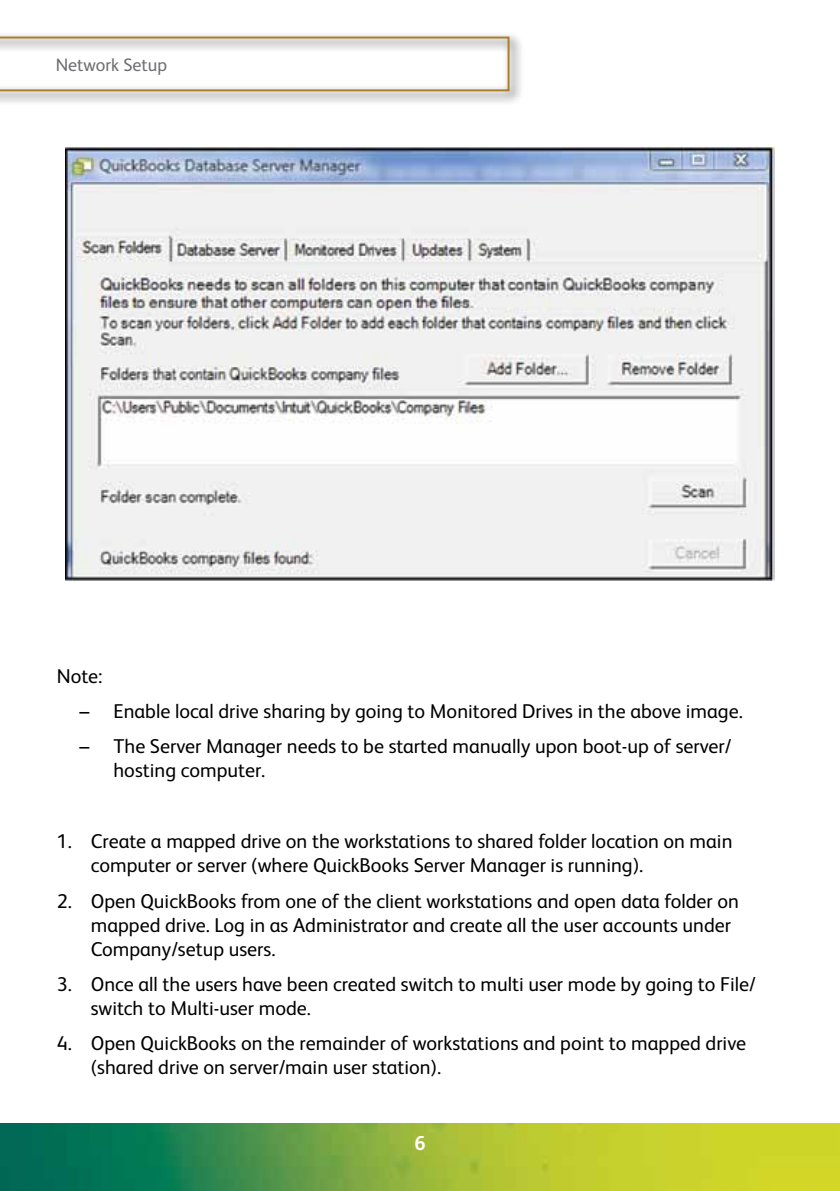
<style>
.page{position:relative;width:840px;height:1191px;background:#fff}
.page>*{position:absolute;margin:0;border:0;box-sizing:border-box;transform-origin:0 0}
.t1{font:20px/24px "FS Albert";color:#000}
.t2{font:700 20px "FS Albert";color:#fff}
.t3{font:18px "FS Albert";color:#6d6e71}
</style>
<div class="page">
<img style="left:0;top:1123px;width:839px;height:68px">
<div style="left:0;top:31px;width:524px;height:75px;background:#000;opacity:.55"></div>
<svg style="left:0;top:37px;width:509px;height:54px"></svg>
<img style="left:65px;top:147px;width:709px;height:433px">
<p class="t3" style="left:56px;top:53px;width:113px">Network Setup</p>
<p class="t1" style="left:57px;top:663px;width:47px">Note:</p>
<p class="t1" style="left:79px;top:698px;width:664px">– Enable local drive sharing by going to Monitored Drives in the above image.</p>
<p class="t1" style="left:113px;top:733px;width:619px;text-indent:-34px">– The Server Manager needs to be started manually upon boot-up of server/ hosting computer.</p>
<p class="t1" style="left:91px;top:828px;width:642px;text-indent:-34px">1. Create a mapped drive on the workstations to shared folder location on main computer or server (where QuickBooks Server Manager is running).</p>
<p class="t1" style="left:91px;top:887px;width:649px;text-indent:-34px">2. Open QuickBooks from one of the client workstations and open data folder on mapped drive. Log in as Administrator and create all the user accounts under<br>Company/setup users.</p>
<p class="t1" style="left:91px;top:971px;width:666px;text-indent:-34px">3. Once all the users have been created switch to multi user mode by going to File/ switch to Multi-user mode.</p>
<p class="t1" style="left:91px;top:1030px;width:656px;text-indent:-34px">4. Open QuickBooks on the remainder of workstations and point to mapped drive (shared drive on server/main user station).</p>
<p class="t2" style="left:414px;top:1129px;width:13px">6</p>
</div>
